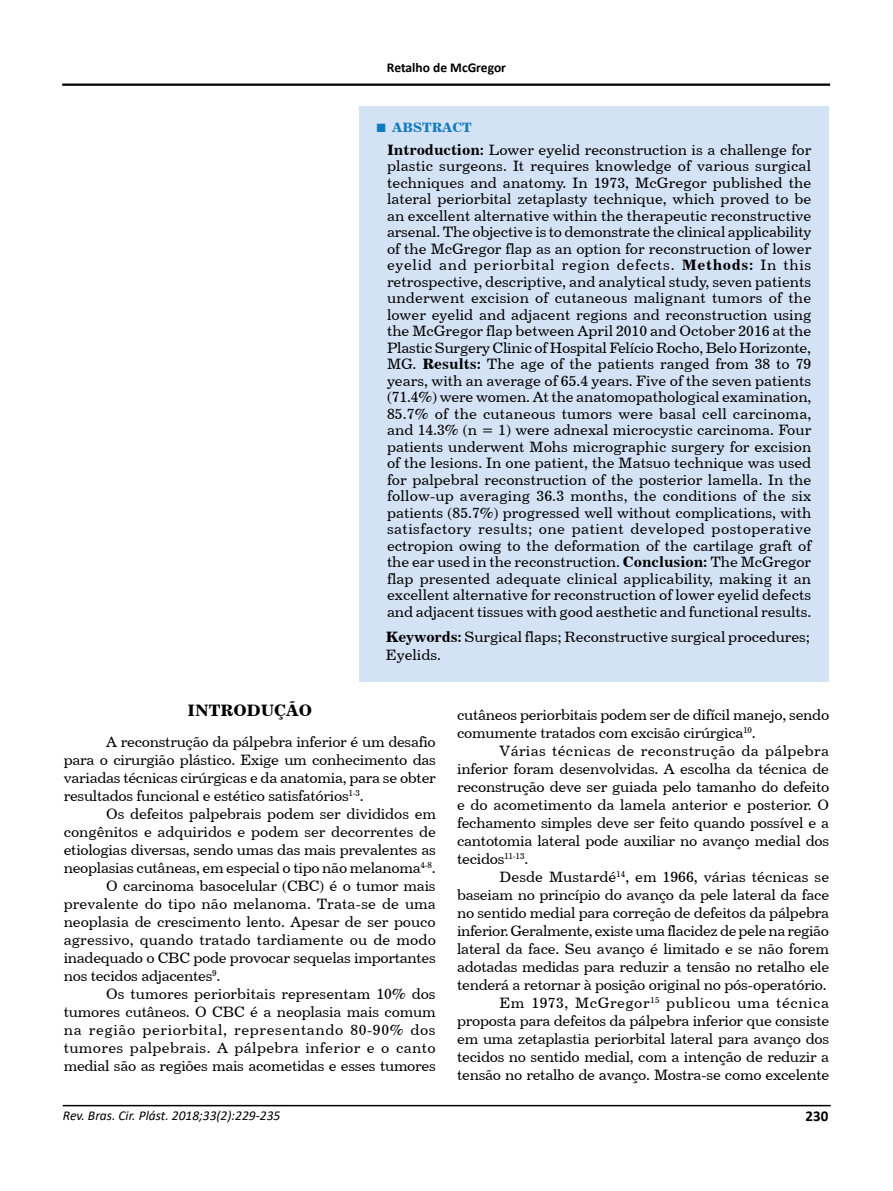
<style>
.page{position:relative;width:893px;height:1191px;background:#fff}
.page>*{position:absolute;margin:0;border:0;box-sizing:border-box;transform-origin:0 0}
.t1{font:16.5px "Century 731 BT Bold A";color:#000}
.t2{font:15px/16.5px "Century 731 BT Roman A";letter-spacing:-.02em;color:#000;text-align:justify}
.t3{font:15px "Century 731 BT Roman A";letter-spacing:.01em;color:#000}
.t4{font:15px "Century 731 BT Roman A";letter-spacing:.04em;color:#000}
.t5{font:15px "Century 731 BT Roman A";letter-spacing:.025em;color:#000}
.t6{font:15px "Century 731 BT Roman A";letter-spacing:.005em;color:#000}
.t7{font:15px "Century 731 BT Roman A";color:#000}
.t8{font:700 15px "Calibri";color:#000}
.t9{font:italic 13.5px "Calibri";color:#000}
.t10{font:700 13.5px "Calibri";color:#000}
.t11{font:13.5px "Century 731 BT Bold A";color:#0e7abf}
.s1{font-family:"Times New Roman";font-weight:700;font-size:18px}
.s2{font-family:"Century 731 BT Bold A"}
</style>
<div class="page">
<hr style="left:63px;top:1104px;width:768px;height:2px;background:#000">
<hr style="left:62px;top:84px;width:768px;height:2px;background:#000">
<div style="left:359px;top:106px;width:470px;height:576px;background:#d3e2f4"></div>
<p class="t10" style="left:387px;top:58px;width:121px">Retalho de McGregor</p>
<p class="t11" style="left:376px;top:119px;width:98px"><span class="s1">■</span> ABSTRACT</p>
<p class="t2" style="left:387px;top:141px;width:426px"><span class="s2">Introduction:</span> Lower eyelid reconstruction is a challenge for plastic surgeons. It requires knowledge of various surgical techniques and anatomy. In 1973, McGregor published the lateral periorbital zetaplasty technique, which proved to be an excellent alternative within the therapeutic reconstructive arsenal. The objective is to demonstrate the clinical applicability of the McGregor flap as an option for reconstruction of lower eyelid and periorbital region defects. <span class="s2">Methods:</span> In this retrospective, descriptive, and analytical study, seven patients underwent excision of cutaneous malignant tumors of the lower eyelid and adjacent regions and reconstruction using the McGregor flap between April 2010 and October 2016 at the Plastic Surgery Clinic of Hospital Felício Rocho, Belo Horizonte, MG. <span class="s2">Results:</span> The age of the patients ranged from 38 to 79 years, with an average of 65.4 years. Five of the seven patients (71.4%) were women. At the anatomopathological examination, 85.7% of the cutaneous tumors were basal cell carcinoma, and 14.3% (n = 1) were adnexal microcystic carcinoma. Four patients underwent Mohs micrographic surgery for excision of the lesions. In one patient, the Matsuo technique was used for palpebral reconstruction of the posterior lamella. In the follow-up averaging 36.3 months, the conditions of the six patients (85.7%) progressed well without complications, with satisfactory results; one patient developed postoperative ectropion owing to the deformation of the cartilage graft of the ear used in the reconstruction. <span class="s2">Conclusion:</span> The McGregor flap presented adequate clinical applicability, making it an excellent alternative for reconstruction of lower eyelid defects and adjacent tissues with good aesthetic and functional results.</p>
<p class="t2" style="left:386px;top:627px;width:426px;line-height:18px"><span class="s2">Keywords:</span> Surgical flaps; Reconstructive surgical procedures;<br>Eyelids.</p>
<p class="t1" style="left:188px;top:700px;width:126px">INTRODUÇÃO</p>
<p class="t2" style="left:64px;top:732px;width:374px;line-height:18px;text-indent:43px">A reconstrução da pálpebra inferior é um desafio para o cirurgião plástico. Exige um conhecimento das variadas técnicas cirúrgicas e da anatomia, para se obter resultados funcional e estético satisfatórios<sup>1-3</sup>.</p>
<p class="t2" style="left:106px;top:805px;width:331px">Os defeitos palpebrais podem ser divididos em</p>
<p class="t2" style="left:64px;top:823px;width:374px">congênitos e adquiridos e podem ser decorrentes de</p>
<p class="t2" style="left:64px;top:841px;width:374px">etiologias diversas, sendo umas das mais prevalentes as</p>
<p class="t2" style="left:64px;top:859px;width:374px">neoplasias cutâneas, em especial o tipo não melanoma<sup>4-8</sup>.</p>
<p class="t2" style="left:106px;top:877px;width:331px">O carcinoma basocelular (CBC) é o tumor mais</p>
<p class="t6" style="left:64px;top:894px;width:374px">prevalente do tipo não melanoma. Trata-se de uma</p>
<p class="t2" style="left:64px;top:913px;width:373px">neoplasia de crescimento lento. Apesar de ser pouco</p>
<p class="t3" style="left:64px;top:930px;width:374px">agressivo, quando tratado tardiamente ou de modo</p>
<p class="t2" style="left:64px;top:949px;width:374px">inadequado o CBC pode provocar sequelas importantes</p>
<p class="t2" style="left:64px;top:967px;width:158px">nos tecidos adjacentes<sup>9</sup>.</p>
<p class="t7" style="left:106px;top:984px;width:331px">Os tumores periorbitais representam 10% dos</p>
<p class="t2" style="left:64px;top:1003px;width:373px">tumores cutâneos. O CBC é a neoplasia mais comum</p>
<p class="t4" style="left:64px;top:1020px;width:373px">na região periorbital, representando 80-90% dos</p>
<p class="t5" style="left:64px;top:1038px;width:374px">tumores palpebrais. A pálpebra inferior e o canto</p>
<p class="t2" style="left:64px;top:1057px;width:374px">medial são as regiões mais acometidas e esses tumores</p>
<p class="t2" style="left:457px;top:705px;width:374px;line-height:18px">cutâneos periorbitais podem ser de difícil manejo, sendo comumente tratados com excisão cirúrgica<sup>10</sup>.</p>
<p class="t2" style="left:457px;top:741px;width:374px;line-height:18px;text-indent:43px">Várias técnicas de reconstrução da pálpebra inferior foram desenvolvidas. A escolha da técnica de reconstrução deve ser guiada pelo tamanho do defeito e do acometimento da lamela anterior e posterior. O fechamento simples deve ser feito quando possível e a cantotomia lateral pode auxiliar no avanço medial dos tecidos<sup>11-13</sup>.</p>
<p class="t2" style="left:457px;top:867px;width:374px;line-height:18px;text-align:right">Desde Mustardé<sup>14</sup>, em 1966, várias técnicas se baseiam no princípio do avanço da pele lateral da face no sentido medial para correção de defeitos da pálpebra inferior. Geralmente, existe uma flacidez de pele na região lateral da face. Seu avanço é limitado e se não forem adotadas medidas para reduzir a tensão no retalho ele tenderá a retornar à posição original no pós-operatório.<br>Em 1973, McGregor<sup>15</sup> publicou uma técnica proposta para defeitos da pálpebra inferior que consiste em uma zetaplastia periorbital lateral para avanço dos tecidos no sentido medial, com a intenção de reduzir a tensão no retalho de avanço. Mostra-se como excelente</p>
<p class="t9" style="left:63px;top:1105px;width:219px">Rev. Bras. Cir. Plást. 2018;33(2):229-235</p>
<p class="t8" style="left:806px;top:1105px;width:24px">230</p>
</div>
